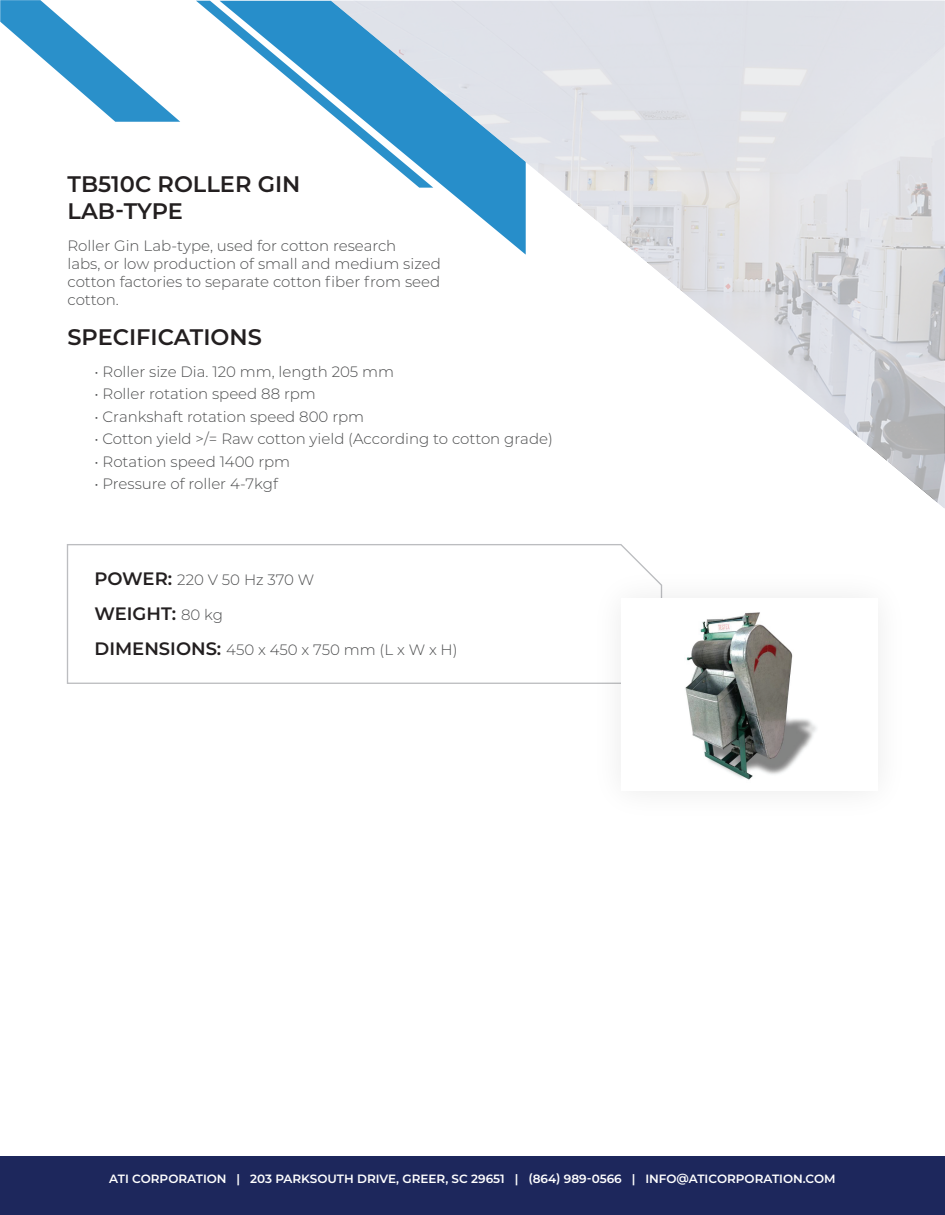
<style>
.page{position:relative;width:945px;height:1215px;background:#fff}
.page>*{position:absolute;margin:0;border:0;box-sizing:border-box;transform-origin:0 0}
.t1{font:600 22.5px/27px "Montserrat";color:#231f20}
.t2{font:600 18px "Montserrat";color:#231f20}
.t3{font:300 15px/18px "Montserrat";color:#4b4c4d}
.t4{font:600 12px "Montserrat";color:#fff}
.s1{font-weight:600;font-size:18px;color:#231f20}
.s2{font-weight:300;font-size:15px;color:#4b4c4d}
</style>
<div class="page">
<svg style="left:0;top:0;width:180px;height:122px"></svg>
<div style="left:0;top:1156px;width:945px;height:59px;background:#1d275c"></div>
<svg style="left:196px;top:1px;width:135px;height:113px"></svg>
<svg style="left:331px;top:1px;width:614px;height:507px"></svg>
<svg style="left:66px;top:544px;width:567px;height:140px"></svg>
<img style="left:578px;top:556px;width:270px;height:236px">
<div style="left:621px;top:599px;width:257px;height:192px;background:#fff"></div>
<img style="left:685px;top:612px;width:132px;height:168px">
<h1 class="t1" style="left:68px;top:170px;width:234px">TB510C ROLLER GIN<br>LAB-TYPE</h1>
<p class="t3" style="left:68px;top:236px;width:375px">Roller Gin Lab-type, used for cotton research<br>labs, or low production of small and medium sized cotton factories to separate cotton fiber from seed cotton.</p>
<h1 class="t1" style="left:68px;top:323px;width:196px">SPECIFICATIONS</h1>
<p class="t3" style="left:94px;top:362px;width:301px">• Roller size Dia. 120 mm, length 205 mm</p>
<p class="t3" style="left:94px;top:384px;width:223px">• Roller rotation speed 88 rpm</p>
<p class="t3" style="left:94px;top:407px;width:271px">• Crankshaft rotation speed 800 rpm</p>
<p class="t3" style="left:94px;top:429px;width:460px">• Cotton yield &gt;/= Raw cotton yield (According to cotton grade)</p>
<p class="t3" style="left:94px;top:452px;width:197px">• Rotation speed 1400 rpm</p>
<p class="t3" style="left:94px;top:474px;width:185px">• Pressure of roller 4-7kgf</p>
<p class="t3" style="left:94px;top:570px;width:221px"><span class="s1">POWER:</span> 220 V 50 Hz 370 W</p>
<p class="t2" style="left:94px;top:601px;width:130px">WEIGHT: <span class="s2">80 kg</span></p>
<p class="t3" style="left:94px;top:640px;width:365px"><span class="s1">DIMENSIONS:</span> 450 x 450 x 750 mm (L x W x H)</p>
<p class="t4" style="left:109px;top:1171px;width:728px">ATI CORPORATION | 203 PARKSOUTH DRIVE, GREER, SC 29651 | (864) 989-0566 | INFO@ATICORPORATION.COM</p>
</div>
